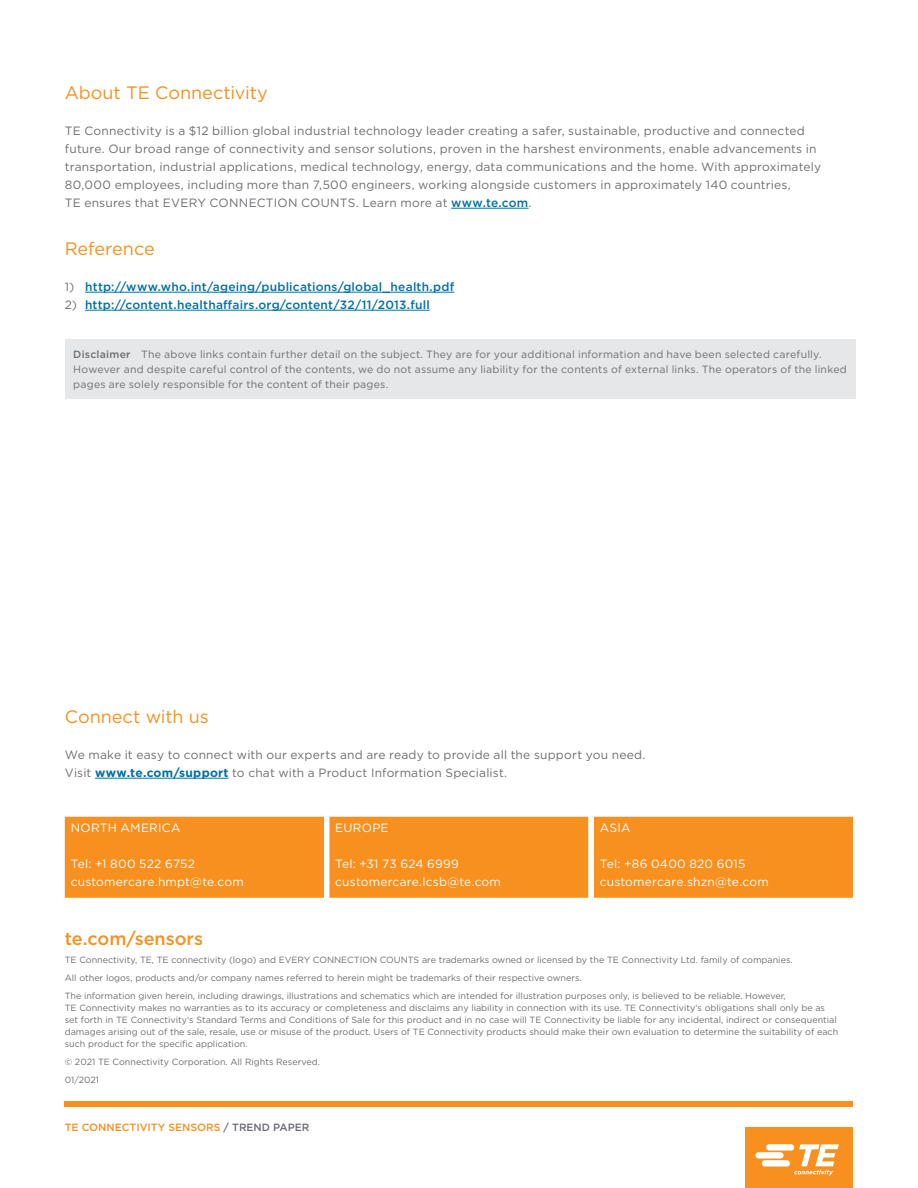
<style>
.page{position:relative;width:918px;height:1188px;background:#fff}
.page>*{position:absolute;margin:0;border:0;box-sizing:border-box;transform-origin:0 0}
.t1{font:18px "Gotham";color:#f7901e}
.t2{font:500 18px "Gotham";color:#f7901e}
.t3{font:12px/18px "Gotham";letter-spacing:.015em;color:#6d6e71}
.t4{font:12px/18px "Gotham";letter-spacing:.02em;color:#fff}
.t5{font:500 12px "Gotham";letter-spacing:.015em;color:#0071a6}
.t6{font:10.5px/15px "Gotham";letter-spacing:.02em;color:#6d6e71}
.t7{font:500 10.5px "Gotham";color:#f7901e}
.t8{font:9px/18px "Gotham";color:#6d6e71}
.s1{font-weight:500;color:#0071a6}
.s2{font-weight:400;color:#6d6e71}
.s3{font-weight:500}
.s4{font-weight:700;color:#0071a6}
.s5{color:#696b73}
</style>
<div class="page">
<div style="left:65px;top:1101px;width:788px;height:6px;background:#f7901e"></div>
<div style="left:745px;top:1127px;width:108px;height:61px;background:#f7901e"></div>
<svg style="left:755px;top:1144px;width:84px;height:31px"></svg>
<hr style="left:451px;top:208px;width:78px;height:1px;background:#0071a6">
<hr style="left:95px;top:778px;width:134px;height:1px;background:#0071a6">
<div style="left:65px;top:817px;width:788px;height:81px;background:#f7901e"></div>
<div style="left:324px;top:817px;width:270px;height:81px;background:#f7901e"></div>
<hr style="left:85px;top:292px;width:369px;height:1px;background:#0071a6">
<hr style="left:85px;top:310px;width:345px;height:1px;background:#0071a6">
<div style="left:65px;top:339px;width:791px;height:60px;background:#e6e7e8"></div>
<h1 class="t1" style="left:65px;top:81px;width:205px">About TE Connectivity</h1>
<p class="t3" style="left:65px;top:121px;width:758px">TE Connectivity is a $12 billion global industrial technology leader creating a safer, sustainable, productive and connected future. Our broad range of connectivity and sensor solutions, proven in the harshest environments, enable advancements in transportation, industrial applications, medical technology, energy, data communications and the home. With approximately 80,000 employees, including more than 7,500 engineers, working alongside customers in approximately 140 countries,<br>TE ensures that EVERY CONNECTION COUNTS. Learn more at <span class="s1">www.te.com</span>.</p>
<h1 class="t1" style="left:65px;top:237px;width:91px">Reference</h1>
<h2 class="t5" style="left:65px;top:279px;width:391px"><span class="s2">1)</span> http://www.who.int/ageing/publications/global_health.pdf</h2>
<h2 class="t5" style="left:65px;top:297px;width:367px"><span class="s2">2)</span> http://content.healthaffairs.org/content/32/11/2013.full</h2>
<p class="t6" style="left:73px;top:347px;width:775px"><span class="s3">Disclaimer</span> The above links contain further detail on the subject. They are for your additional information and have been selected carefully.<br>However and despite careful control of the contents, we do not assume any liability for the contents of external links. The operators of the linked pages are solely responsible for the content of their pages.</p>
<h1 class="t1" style="left:65px;top:705px;width:146px">Connect with us</h1>
<h2 class="t3" style="left:65px;top:745px;width:582px">We make it easy to connect with our experts and are ready to provide all the support you need.<br>Visit <span class="s4">www.te.com/support</span> to chat with a Product Information Specialist.</h2>
<h2 class="t4" style="left:71px;top:819px;width:111px">NORTH AMERICA</h2>
<h2 class="t4" style="left:71px;top:855px;width:175px">Tel: +1 800 522 6752 customercare.hmpt@te.com</h2>
<h2 class="t4" style="left:335px;top:819px;width:55px">EUROPE</h2>
<h2 class="t4" style="left:335px;top:855px;width:167px">Tel: +31 73 624 6999 customercare.lcsb@te.com</h2>
<h2 class="t4" style="left:600px;top:819px;width:32px">ASIA</h2>
<h2 class="t4" style="left:600px;top:855px;width:170px">Tel: +86 0400 820 6015 customercare.shzn@te.com</h2>
<h1 class="t2" style="left:65px;top:927px;width:140px">te.com/sensors</h1>
<p class="t8" style="left:65px;top:951px;width:729px">TE Connectivity, TE, TE connectivity (logo) and EVERY CONNECTION COUNTS are trademarks owned or licensed by the TE Connectivity Ltd. family of companies.<br>All other logos, products and/or company names referred to herein might be trademarks of their respective owners.<br>The information given herein, including drawings, illustrations and schematics which are intended for illustration purposes only, is believed to be reliable. However,</p>
<p class="t8" style="left:65px;top:1002px;width:775px;line-height:12px">TE Connectivity makes no warranties as to its accuracy or completeness and disclaims any liability in connection with its use. TE Connectivity‘s obligations shall only be as set forth in TE Connectivity‘s Standard Terms and Conditions of Sale for this product and in no case will TE Connectivity be liable for any incidental, indirect or consequential damages arising out of the sale, resale, use or misuse of the product. Users of TE Connectivity products should make their own evaluation to determine the suitability of each such product for the specific application.</p>
<p class="t8" style="left:65px;top:1053px;width:257px">© 2021 TE Connectivity Corporation. All Rights Reserved.<br>01/2021</p>
<p class="t7" style="left:65px;top:1120px;width:246px">TE CONNECTIVITY SENSORS <span class="s5">/ TREND PAPER</span></p>
</div>
